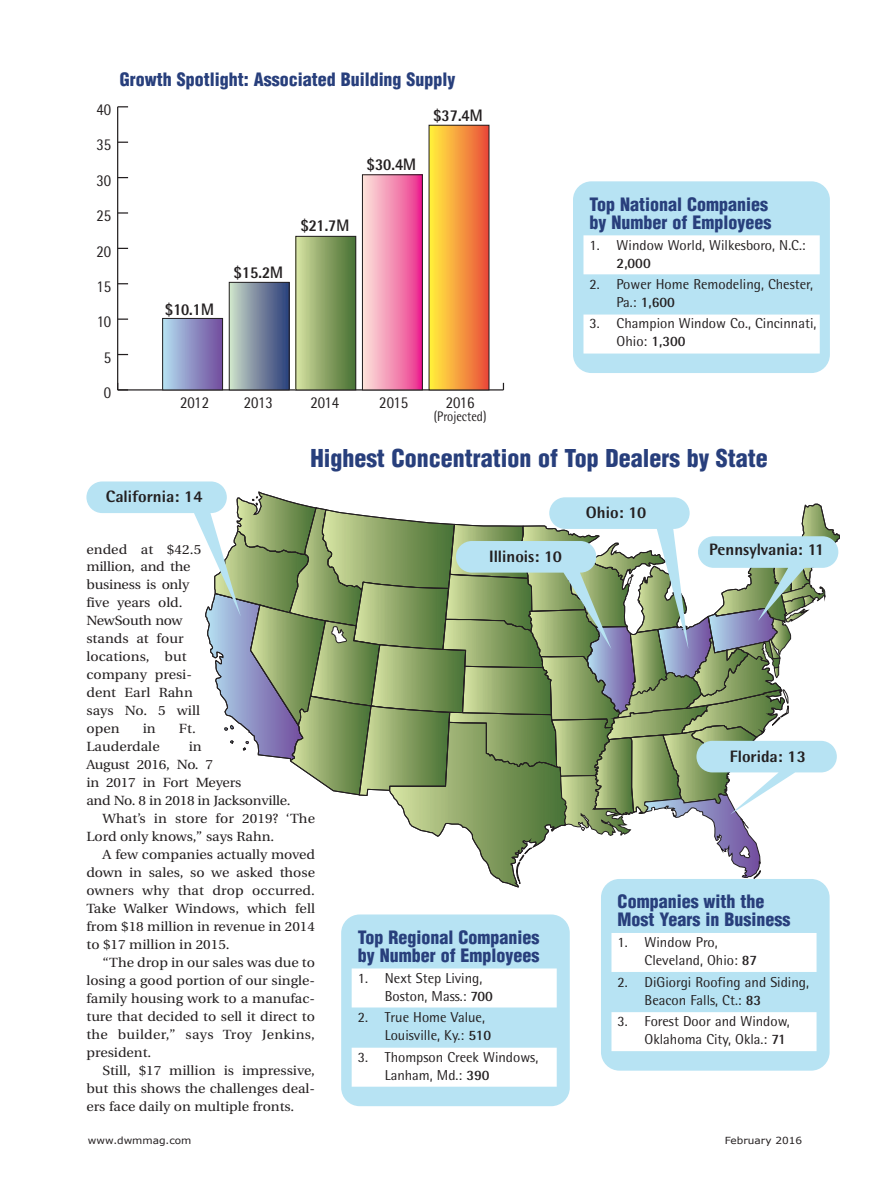
<style>
.page{position:relative;width:891px;height:1188px;background:#fff}
.page>*{position:absolute;margin:0;border:0;box-sizing:border-box;transform-origin:0 0}
.t1{font:900 24px "Switzerland Cond";color:#283f7c}
.t2{font:900 18px/18px "Switzerland Cond";color:#283f7c}
.t3{font:16.65px "Rotis Semi Sans";color:#231f20;scale:.89 1}
.t4{font:800 16.65px "Rotis Semi Sans";color:#231f20;scale:.89 1}
.t5{font:800 16.5px "Rotis Semi Sans";color:#231f20}
.t6{font:14.4px/18px "Rotis Semi Sans";color:#231f20}
.t7{font:700 14.4px "Rotis Semi Sans";color:#231f20}
.t8{font:13.8px "Rotis Semi Sans";color:#231f20;scale:.89 1}
.t9{font:13.2px/18px "Utopia";color:#231f20;scale:1.08 1}
.t10{font:13.2px "Utopia";letter-spacing:.02em;color:#231f20;scale:1.08 1}
.t11{font:9.75px "Verdana";color:#231f20;scale:1.08 1}
.s1{font-weight:700}
</style>
<div class="page">
<div style="left:573px;top:181px;width:257px;height:192px;background:#b7e3f3;border-radius:18px"></div>
<hr style="left:118px;top:389px;width:385px;height:2px;background:#231f20">
<hr style="left:117px;top:107px;width:1px;height:283px;background:#231f20">
<svg style="left:117px;top:383px;width:11px;height:8px"></svg>
<svg style="left:118px;top:212px;width:10px;height:2px"></svg>
<div style="left:429px;top:125px;width:60px;height:265px;background:linear-gradient(to right,#fff33f,#ea4d3c)"></div>
<svg style="left:364px;top:176px;width:57px;height:212px;background:#f48fb5"></svg>
<div style="left:362px;top:174px;width:61px;height:216px;border:1px solid #231f20"></div>
<div style="left:296px;top:236px;width:60px;height:154px;background:linear-gradient(to right,#d5e0a0,#476e31)"></div>
<div style="left:296px;top:236px;width:60px;height:154px;border:1px solid #231f20"></div>
<div style="left:229px;top:282px;width:60px;height:108px;background:linear-gradient(to right,#cddec9,#2c3c7a)"></div>
<div style="left:229px;top:282px;width:60px;height:108px;border:1px solid #231f20"></div>
<div style="left:163px;top:318px;width:60px;height:72px;background:linear-gradient(to right,#b2ddf0,#704a9c)"></div>
<div style="left:162px;top:318px;width:61px;height:72px;border:1px solid #231f20"></div>
<svg style="left:86px;top:481px;width:754px;height:406px"></svg>
<div style="left:584px;top:235px;width:236px;height:39px;background:#fff"></div>
<div style="left:584px;top:315px;width:236px;height:39px;background:#fff"></div>
<div style="left:601px;top:879px;width:229px;height:192px;background:#b7e3f3;border-radius:18px"></div>
<div style="left:611px;top:933px;width:206px;height:39px;background:#fff"></div>
<div style="left:611px;top:1012px;width:206px;height:39px;background:#fff"></div>
<div style="left:341px;top:915px;width:229px;height:191px;background:#b7e3f3;border-radius:18px"></div>
<div style="left:352px;top:969px;width:205px;height:39px;background:#fff"></div>
<div style="left:352px;top:1048px;width:205px;height:39px;background:#fff"></div>
<p class="t3" style="left:96px;top:104px;width:18px">40</p>
<p class="t3" style="left:96px;top:139px;width:18px">35</p>
<p class="t3" style="left:96px;top:174px;width:18px">30</p>
<p class="t3" style="left:96px;top:210px;width:18px">25</p>
<p class="t3" style="left:96px;top:245px;width:18px">20</p>
<p class="t3" style="left:96px;top:281px;width:18px">15</p>
<p class="t3" style="left:97px;top:316px;width:18px">10</p>
<p class="t3" style="left:104px;top:351px;width:10px">5</p>
<p class="t3" style="left:104px;top:387px;width:10px">0</p>
<h2 class="t2" style="left:120px;top:72px;width:337px">Growth Spotlight: Associated Building Supply</h2>
<p class="t4" style="left:165px;top:303px;width:57px">$10.1M</p>
<p class="t4" style="left:234px;top:266px;width:57px">$15.2M</p>
<p class="t4" style="left:300px;top:220px;width:57px">$21.7M</p>
<p class="t4" style="left:367px;top:158px;width:57px">$30.4M</p>
<p class="t4" style="left:433px;top:109px;width:57px">$37.4M</p>
<p class="t3" style="left:180px;top:397px;width:34px">2012</p>
<p class="t3" style="left:244px;top:397px;width:34px">2013</p>
<p class="t3" style="left:310px;top:397px;width:34px">2014</p>
<p class="t3" style="left:379px;top:397px;width:34px">2015</p>
<p class="t3" style="left:446px;top:396px;width:34px">2016</p>
<p class="t8" style="left:434px;top:412px;width:61px">(Projected)</p>
<h2 class="t2" style="left:590px;top:197px;width:183px">Top National Companies by Number of Employees</h2>
<p class="t6" style="left:590px;top:237px;width:218px">1. Window World, Wilkesboro, N.C.:</p>
<p class="t7" style="left:617px;top:258px;width:36px">2,000</p>
<p class="t6" style="left:617px;top:277px;width:198px;text-indent:-27px">2. Power Home Remodeling, Chester,<br>Pa.: <span class="s1">1,600</span></p>
<p class="t6" style="left:617px;top:316px;width:201px;text-indent:-27px">3. Champion Window Co., Cincinnati,<br>Ohio: <span class="s1">1,300</span></p>
<h1 class="t1" style="left:310px;top:449px;width:459px">Highest Concentration of Top Dealers by State</h1>
<p class="t5" style="left:106px;top:490px;width:98px">California: 14</p>
<p class="t9" style="left:86px;top:541px;width:108px">ended at $42.5 million, and the business is only five years old.<br>NewSouth now stands at four locations, but company presi&shy;dent Earl Rahn says No. 5 will open</p>
<p class="t9" style="left:143px;top:721px;width:14px">in</p>
<p class="t9" style="left:179px;top:721px;width:17px">Ft.</p>
<p class="t9" style="left:86px;top:739px;width:69px">Lauderdale</p>
<p class="t9" style="left:189px;top:739px;width:14px">in</p>
<p class="t9" style="left:86px;top:757px;width:119px">August 2016, No. 7</p>
<p class="t9" style="left:86px;top:775px;width:145px">in 2017 in Fort Meyers</p>
<p class="t9" style="left:86px;top:793px;width:190px">and No. 8 in 2018 in Jacksonville.</p>
<p class="t9" style="left:103px;top:811px;width:198px">What’s in store for 2019? ‘The</p>
<p class="t9" style="left:86px;top:829px;width:175px">Lord only knows,” says Rahn.</p>
<p class="t9" style="left:103px;top:847px;width:198px">A few companies actually moved</p>
<p class="t9" style="left:86px;top:865px;width:213px">down in sales, so we asked those</p>
<p class="t9" style="left:86px;top:883px;width:213px">owners why that drop occurred.</p>
<p class="t9" style="left:86px;top:901px;width:213px">Take Walker Windows, which fell</p>
<p class="t9" style="left:86px;top:919px;width:213px">from $18 million in revenue in 2014</p>
<p class="t9" style="left:86px;top:937px;width:134px">to $17 million in 2015.</p>
<p class="t9" style="left:103px;top:955px;width:198px">“The drop in our sales was due to</p>
<p class="t9" style="left:86px;top:973px;width:213px">losing a good portion of our single-</p>
<p class="t9" style="left:86px;top:991px;width:213px">family housing work to a manufac-</p>
<p class="t9" style="left:86px;top:1009px;width:213px">ture that decided to sell it direct to</p>
<p class="t10" style="left:86px;top:1030px;width:213px">the builder,” says Troy Jenkins,</p>
<p class="t9" style="left:86px;top:1045px;width:62px">president.</p>
<p class="t9" style="left:103px;top:1063px;width:198px">Still, $17 million is impressive,</p>
<p class="t9" style="left:86px;top:1081px;width:213px">but this shows the challenges deal-</p>
<p class="t9" style="left:86px;top:1099px;width:194px">ers face daily on multiple fronts.</p>
<p class="t5" style="left:489px;top:551px;width:74px">Illinois: 10</p>
<p class="t5" style="left:586px;top:506px;width:62px">Ohio: 10</p>
<p class="t5" style="left:709px;top:544px;width:117px">Pennsylvania: 11</p>
<h2 class="t2" style="left:358px;top:930px;width:183px">Top Regional Companies by Number of Employees</h2>
<p class="t6" style="left:385px;top:971px;width:110px;text-indent:-27px">1. Next Step Living,<br>Boston, Mass.: <span class="s1">700</span></p>
<p class="t6" style="left:385px;top:1010px;width:108px;text-indent:-27px">2. True Home Value,<br>Louisville, Ky.: <span class="s1">510</span></p>
<p class="t6" style="left:385px;top:1049px;width:155px;text-indent:-27px">3. Thompson Creek Windows,<br>Lanham, Md.: <span class="s1">390</span></p>
<p class="t5" style="left:730px;top:750px;width:78px">Florida: 13</p>
<h2 class="t2" style="left:618px;top:894px;width:174px">Companies with the<br>Most Years in Business</h2>
<p class="t6" style="left:645px;top:935px;width:114px;text-indent:-27px">1. Window Pro,<br>Cleveland, Ohio: <span class="s1">87</span></p>
<p class="t6" style="left:645px;top:974px;width:166px;text-indent:-27px">2. DiGiorgi Roofing and Siding,<br>Beacon Falls, Ct.: <span class="s1">83</span></p>
<p class="t6" style="left:618px;top:1014px;width:174px;text-align:right">3. Forest Door and Window,<br>Oklahoma City, Okla.: <span class="s1">71</span></p>
<p class="t11" style="left:88px;top:1134px;width:97px">www.dwmmag.com</p>
<p class="t11" style="left:725px;top:1134px;width:73px">February 2016</p>
</div>
